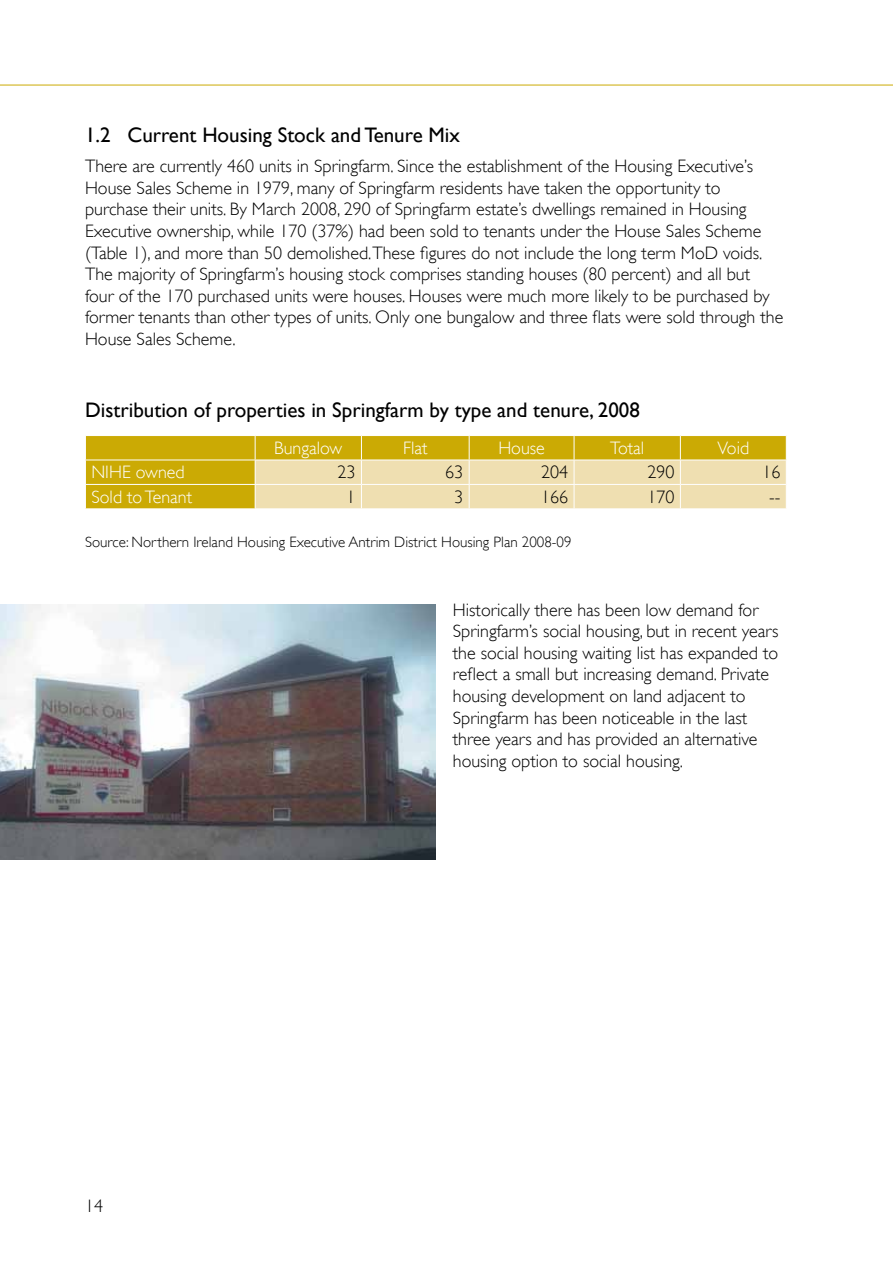
<style>
.page{position:relative;width:893px;height:1263px;background:#fff}
.page>*{position:absolute;margin:0;border:0;box-sizing:border-box;transform-origin:0 0}
.t1{font:21px "Gill Sans";color:#000}
.t2{font:300 18px/21.6px "Gill Sans";color:#000}
.t3{font:300 18px "Gill Sans";color:#fff}
.t4{font:300 15px "Gill Sans";color:#000}
</style>
<div class="page">
<hr style="left:0;top:85px;width:893px;height:1px;background:#cbaa04">
<img style="left:0;top:604px;width:436px;height:255px">
<div style="left:86px;top:436px;width:169px;height:72px;background:#cbaa04"></div>
<hr style="left:85px;top:460px;width:170px;height:1px;background:#fff">
<hr style="left:85px;top:484px;width:170px;height:1px;background:#fff">
<svg style="left:85px;top:436px;width:1px;height:72px"></svg>
<svg style="left:255px;top:436px;width:532px;height:72px;background:#e3cf7c"></svg>
<p class="t1" style="left:85px;top:123px;width:376px">1.2 Current Housing Stock and Tenure Mix</p>
<p class="t2" style="left:85px;top:155px;width:700px">There are currently 460 units in Springfarm. Since the establishment of the Housing Executive’s House Sales Scheme in 1979, many of Springfarm residents have taken the opportunity to purchase their units. By March 2008, 290 of Springfarm estate’s dwellings remained in Housing Executive ownership, while 170 (37%) had been sold to tenants under the House Sales Scheme (Table 1), and more than 50 demolished.These figures do not include the long term MoD voids.<br>The majority of Springfarm’s housing stock comprises standing houses (80 percent) and all but<br>four of the 170 purchased units were houses. Houses were much more likely to be purchased by former tenants than other types of units. Only one bungalow and three flats were sold through the House Sales Scheme.</p>
<p class="t1" style="left:85px;top:398px;width:556px">Distribution of properties in Springfarm by type and tenure, 2008</p>
<p class="t3" style="left:274px;top:438px;width:70px">Bungalow</p>
<p class="t3" style="left:403px;top:438px;width:26px">Flat</p>
<p class="t3" style="left:498px;top:438px;width:48px">House</p>
<p class="t3" style="left:610px;top:438px;width:36px">Total</p>
<p class="t3" style="left:717px;top:438px;width:33px">Void</p>
<p class="t3" style="left:91px;top:462px;width:95px">NIHE owned</p>
<p class="t2" style="left:337px;top:462px;width:19px">23</p>
<p class="t2" style="left:445px;top:462px;width:19px">63</p>
<p class="t2" style="left:541px;top:462px;width:28px">204</p>
<p class="t2" style="left:647px;top:462px;width:28px">290</p>
<p class="t2" style="left:762px;top:462px;width:19px">16</p>
<p class="t3" style="left:91px;top:487px;width:102px">Sold to Tenant</p>
<p class="t2" style="left:346px;top:486px;width:10px">1</p>
<p class="t2" style="left:454px;top:486px;width:10px">3</p>
<p class="t2" style="left:541px;top:486px;width:28px">166</p>
<p class="t2" style="left:647px;top:486px;width:28px">170</p>
<p class="t2" style="left:769px;top:486px;width:13px">--</p>
<p class="t4" style="left:85px;top:533px;width:488px">Source: Northern Ireland Housing Executive Antrim District Housing Plan 2008-09</p>
<p class="t2" style="left:85px;top:1195px;width:19px">14</p>
<p class="t2" style="left:453px;top:599px;width:327px">Historically there has been low demand for Springfarm’s social housing, but in recent years the social housing waiting list has expanded to reflect a small but increasing demand. Private housing development on land adjacent to Springfarm has been noticeable in the last three years and has provided an alternative housing option to social housing.</p>
</div>
